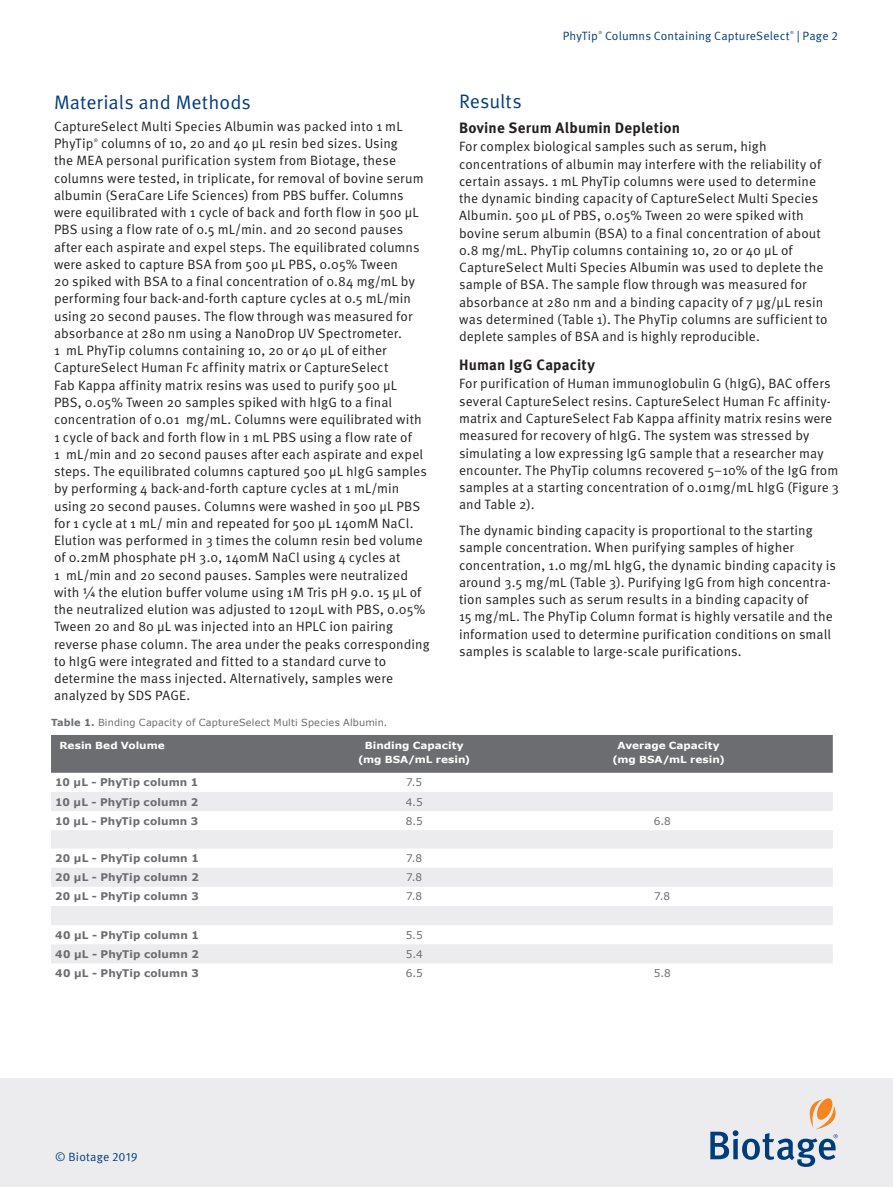
<style>
.page{position:relative;width:893px;height:1187px;background:#fff}
.page>*{position:absolute;margin:0;border:0;box-sizing:border-box;transform-origin:0 0}
.t1{font:19.5px "Meta OT Norm";letter-spacing:.005em;color:#013c7b}
.t2{font:700 15px "Meta OT";letter-spacing:.01em;color:#231f20}
.t3{font:13.5px/17.2px "Meta OT Norm";letter-spacing:.005em;color:#231f20}
.t4{font:12px "Meta OT Norm";letter-spacing:.01em;color:#013c7b}
.t5{font:700 10.5px "Verdana";letter-spacing:.01em;color:#6c6d70}
.t6{font:10.5px "Verdana";color:#6c6d70}
.t7{font:700 9.75px/13.5px "Verdana";color:#fff;text-align:center;scale:1.08 1}
.t8{font:9.75px "Verdana";letter-spacing:.02em;color:#6c6d70}
.t9{font:4.8px "Meta OT Norm";color:#231f20}
.t10{font:4.35px "Meta OT Norm";color:#013c7b}
.s1{font-weight:700}
</style>
<div class="page">
<div style="left:0;top:1078px;width:893px;height:108px;background:#ececee"></div>
<svg style="left:710px;top:1098px;width:128px;height:68px"></svg>
<div style="left:51px;top:735px;width:782px;height:37px;background:#6c6d70"></div>
<svg style="left:51px;top:792px;width:782px;height:171px;fill:#ececee"></svg>
<h1 class="t1" style="left:54px;top:91px;width:198px">Materials and Methods</h1>
<p class="t3" style="left:54px;top:118px;width:350px">CaptureSelect Multi Species Albumin was packed into 1 mL<br>PhyTip</p>
<p class="t3" style="left:54px;top:135px;width:377px;text-indent:47px">columns of 10, 20 and 40 μL resin bed sizes. Using<br>the MEA personal purification system from Biotage, these columns were tested, in triplicate, for removal of bovine serum albumin (SeraCare Life Sciences) from PBS buffer. Columns were equilibrated with 1 cycle of back and forth flow in 500 μL PBS using a flow rate of 0.5 mL/min. and 20 second pauses after each aspirate and expel steps. The equilibrated columns were asked to capture BSA from 500 μL PBS, 0.05% Tween<br>20 spiked with BSA to a final concentration of 0.84 mg/mL by performing four back-and-forth capture cycles at 0.5 mL/min using 20 second pauses. The flow through was measured for absorbance at 280 nm using a NanoDrop UV Spectrometer.<br>1 mL PhyTip columns containing 10, 20 or 40 μL of either CaptureSelect Human Fc affinity matrix or CaptureSelect<br>Fab Kappa affinity matrix resins was used to purify 500 μL<br>PBS, 0.05% Tween 20 samples spiked with hIgG to a final concentration of 0.01 mg/mL. Columns were equilibrated with 1 cycle of back and forth flow in 1 mL PBS using a flow rate of<br>1 mL/min and 20 second pauses after each aspirate and expel steps. The equilibrated columns captured 500 μL hIgG samples by performing 4 back-and-forth capture cycles at 1 mL/min using 20 second pauses. Columns were washed in 500 µL PBS for 1 cycle at 1 mL/ min and repeated for 500 μL 140mM NaCl.<br>Elution was performed in 3 times the column resin bed volume of 0.2mM phosphate pH 3.0, 140mM NaCl using 4 cycles at<br>1 mL/min and 20 second pauses. Samples were neutralized with ¼ the elution buffer volume using 1M Tris pH 9.0. 15 μL of the neutralized elution was adjusted to 120μL with PBS, 0.05% Tween 20 and 80 μL was injected into an HPLC ion pairing reverse phase column. The area under the peaks corresponding to hIgG were integrated and fitted to a standard curve to determine the mass injected. Alternatively, samples were analyzed by SDS PAGE.</p>
<p class="t9" style="left:94px;top:137px;width:6px">®</p>
<p class="t4" style="left:563px;top:29px;width:37px">PhyTip</p>
<p class="t10" style="left:598px;top:30px;width:5px">®</p>
<p class="t4" style="left:605px;top:29px;width:186px">Columns Containing CaptureSelect</p>
<p class="t10" style="left:790px;top:30px;width:5px">®</p>
<p class="t4" style="left:797px;top:29px;width:43px">| Page 2</p>
<h1 class="t1" style="left:459px;top:90px;width:64px">Results</h1>
<p class="t2" style="left:459px;top:118px;width:223px">Bovine Serum Albumin Depletion</p>
<p class="t3" style="left:459px;top:138px;width:370px">For complex biological samples such as serum, high concentrations of albumin may interfere with the reliability of certain assays. 1 mL PhyTip columns were used to determine the dynamic binding capacity of CaptureSelect Multi Species Albumin. 500 μL of PBS, 0.05% Tween 20 were spiked with bovine serum albumin (BSA) to a final concentration of about 0.8 mg/mL. PhyTip columns containing 10, 20 or 40 μL of CaptureSelect Multi Species Albumin was used to deplete the sample of BSA. The sample flow through was measured for absorbance at 280 nm and a binding capacity of 7 μg/μL resin was determined (Table 1). The PhyTip columns are sufficient to deplete samples of BSA and is highly reproducible.</p>
<p class="t2" style="left:459px;top:355px;width:137px">Human IgG Capacity</p>
<p class="t3" style="left:459px;top:375px;width:381px">For purification of Human immunoglobulin G (hIgG), BAC offers several CaptureSelect resins. CaptureSelect Human Fc affinity&shy;matrix and CaptureSelect Fab Kappa affinity matrix resins were measured for recovery of hIgG. The system was stressed by simulating a low expressing IgG sample that a researcher may encounter. The PhyTip columns recovered 5–10% of the IgG from samples at a starting concentration of 0.01mg/mL hIgG (Figure 3 and Table 2).</p>
<p class="t3" style="left:459px;top:522px;width:378px">The dynamic binding capacity is proportional to the starting sample concentration. When purifying samples of higher concentration, 1.0 mg/mL hIgG, the dynamic binding capacity is around 3.5 mg/mL (Table 3). Purifying IgG from high concentra&shy;tion samples such as serum results in a binding capacity of<br>15 mg/mL. The PhyTip Column format is highly versatile and the information used to determine purification conditions on small samples is scalable to large-scale purifications.</p>
<p class="t8" style="left:51px;top:716px;width:338px"><span class="s1">Table 1.</span> Binding Capacity of CaptureSelect Multi Species Albumin.</p>
<p class="t7" style="left:60px;top:738px;width:99px">Resin Bed Volume</p>
<p class="t7" style="left:358px;top:738px;width:105px">Binding Capacity (mg BSA/mL resin)</p>
<p class="t7" style="left:613px;top:738px;width:105px">Average Capacity (mg BSA/mL resin)</p>
<p class="t5" style="left:55px;top:775px;width:145px">10 µL - PhyTip column 1</p>
<p class="t6" style="left:406px;top:775px;width:18px">7.5</p>
<p class="t5" style="left:55px;top:794px;width:145px">10 µL - PhyTip column 2</p>
<p class="t6" style="left:406px;top:794px;width:19px">4.5</p>
<p class="t5" style="left:55px;top:813px;width:145px">10 µL - PhyTip column 3</p>
<p class="t6" style="left:406px;top:813px;width:19px">8.5</p>
<p class="t6" style="left:654px;top:813px;width:19px">6.8</p>
<p class="t5" style="left:55px;top:850px;width:145px">20 µL - PhyTip column 1</p>
<p class="t6" style="left:406px;top:851px;width:18px">7.8</p>
<p class="t5" style="left:55px;top:870px;width:145px">20 µL - PhyTip column 2</p>
<p class="t6" style="left:406px;top:870px;width:18px">7.8</p>
<p class="t5" style="left:55px;top:889px;width:145px">20 µL - PhyTip column 3</p>
<p class="t6" style="left:406px;top:889px;width:18px">7.8</p>
<p class="t6" style="left:654px;top:889px;width:18px">7.8</p>
<p class="t5" style="left:55px;top:927px;width:145px">40 µL - PhyTip column 1</p>
<p class="t6" style="left:406px;top:927px;width:19px">5.5</p>
<p class="t5" style="left:55px;top:946px;width:145px">40 µL - PhyTip column 2</p>
<p class="t6" style="left:406px;top:946px;width:18px">5.4</p>
<p class="t5" style="left:55px;top:965px;width:145px">40 µL - PhyTip column 3</p>
<p class="t6" style="left:406px;top:965px;width:19px">6.5</p>
<p class="t6" style="left:654px;top:965px;width:19px">5.8</p>
<p class="t4" style="left:55px;top:1149px;width:84px">© Biotage 2019</p>
</div>
